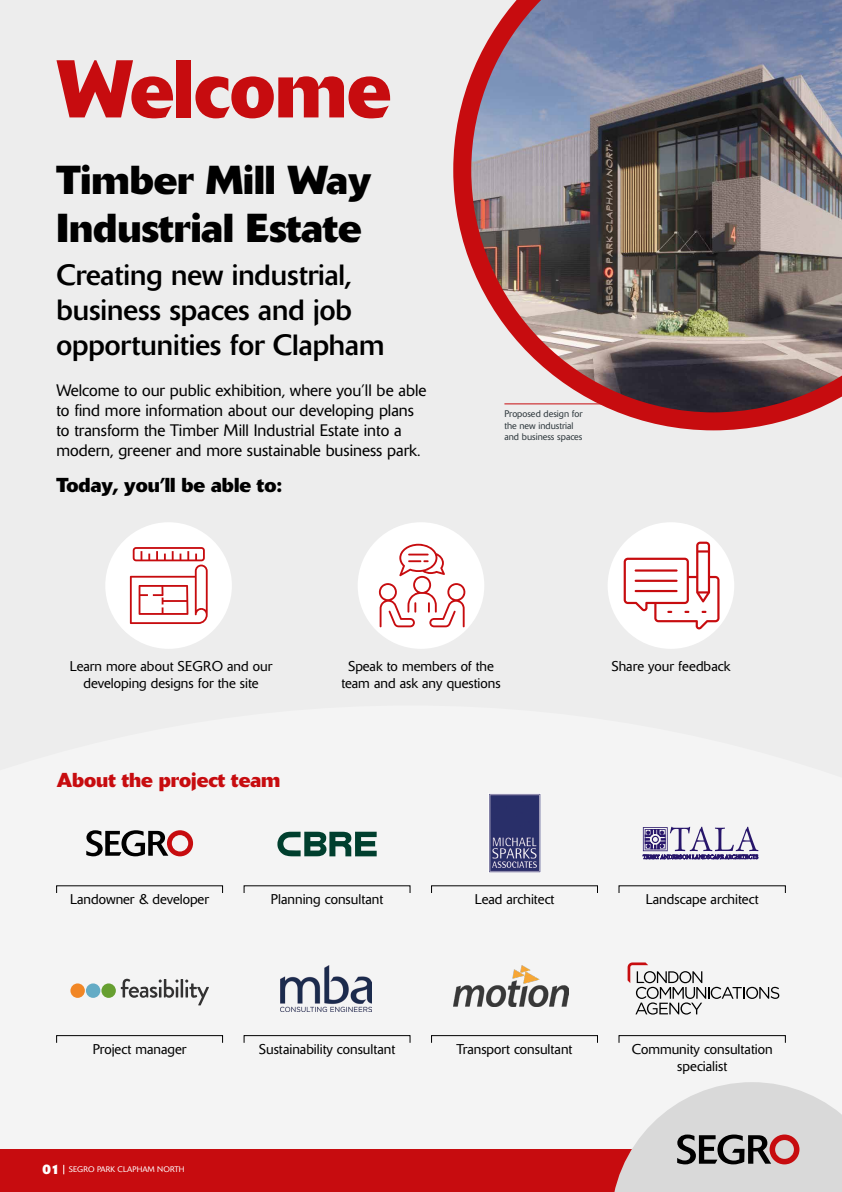
<style>
.page{position:relative;width:842px;height:1192px;background:#ededed}
.page>*{position:absolute;margin:0;border:0;box-sizing:border-box;transform-origin:0 0}
.t1{font:700 81px "Delta BQ";color:#c70c0f;scale:.93 1}
.t2{font:700 40px/48px "Delta BQ";color:#000}
.t3{font:29px/34.8px "Delta BQ";color:#000}
.t4{font:700 20px "Delta BQ";color:#000}
.t5{font:700 20px "Delta BQ";color:#c70c0f}
.t6{font:300 16.5px/19.8px "Delta BQ";color:#000}
.t7{font:300 14px/16.8px "Delta BQ";color:#000;text-align:center}
.t8{font:300 9.5px/11.4px "Delta BQ";color:#2c363b}
.t9{font:300 8px "Delta BQ";letter-spacing:.02em;color:#fff}
.s1{font-weight:700;font-size:13.6px}
</style>
<div class="page">
<img style="left:453px;top:0;width:389px;height:430px">
<div style="left:56px;top:1035px;width:167px;height:8px;border:1px solid #000"></div>
<div style="left:244px;top:1035px;width:166px;height:8px;border:1px solid #000"></div>
<div style="left:431px;top:1035px;width:167px;height:8px;border:1px solid #000"></div>
<div style="left:619px;top:1035px;width:166px;height:8px;border:1px solid #000"></div>
<svg style="left:628px;top:962px;width:151px;height:53px"></svg>
<div style="left:105px;top:522px;width:127px;height:127px;background:#fff;border-radius:50%"></div>
<div style="left:608px;top:522px;width:126px;height:127px;background:#fff;border-radius:50%"></div>
<svg style="left:277px;top:832px;width:100px;height:24px"></svg>
<svg style="left:624px;top:542px;width:95px;height:87px"></svg>
<svg style="left:130px;top:547px;width:78px;height:77px"></svg>
<div style="left:358px;top:522px;width:126px;height:127px;background:#fff;border-radius:50%"></div>
<svg style="left:378px;top:544px;width:88px;height:83px"></svg>
<svg style="left:643px;top:827px;width:115px;height:32px"></svg>
<img style="left:489px;top:794px;width:51px;height:78px">
<img style="left:453px;top:966px;width:115px;height:40px">
<img style="left:280px;top:966px;width:91px;height:45px">
<hr style="left:504px;top:403px;width:112px;height:1px;background:#c70c0f">
<svg style="left:121px;top:979px;width:88px;height:26px"></svg>
<div style="left:101px;top:983px;width:15px;height:15px;background:#669f30;border-radius:50%"></div>
<div style="left:86px;top:983px;width:14px;height:15px;background:#64abc5;border-radius:50%"></div>
<div style="left:70px;top:983px;width:15px;height:15px;background:#f18625;border-radius:50%"></div>
<div style="left:0;top:1149px;width:842px;height:43px;background:#c70c0f"></div>
<svg style="left:614px;top:1082px;width:228px;height:110px"></svg>
<svg style="left:86px;top:830px;width:107px;height:26px"></svg>
<h1 class="t1" style="left:56px;top:37px;width:361px">Welcome</h1>
<h2 class="t2" style="left:56px;top:155px;width:317px">Timber Mill Way<br>Industrial Estate</h2>
<h3 class="t3" style="left:56px;top:258px;width:330px">Creating new industrial, business spaces and job opportunities for Clapham</h3>
<p class="t6" style="left:56px;top:381px;width:371px">Welcome to our public exhibition, where you’ll be able to find more information about our developing plans to transform the Timber Mill Industrial Estate into a modern, greener and more sustainable business park.</p>
<h3 class="t4" style="left:56px;top:473px;width:227px">Today, you’ll be able to:</h3>
<p class="t8" style="left:504px;top:408px;width:80px">Proposed design for the new industrial and business spaces</p>
<p class="t7" style="left:70px;top:658px;width:204px">Learn more about SEGRO and our developing designs for the site</p>
<p class="t7" style="left:341px;top:658px;width:161px">Speak to members of the team and ask any questions</p>
<p class="t7" style="left:611px;top:658px;width:121px">Share your feedback</p>
<h3 class="t5" style="left:57px;top:767px;width:225px">About the project team</h3>
<p class="t7" style="left:70px;top:891px;width:140px">Landowner &amp; developer</p>
<p class="t7" style="left:271px;top:891px;width:114px">Planning consultant</p>
<p class="t7" style="left:93px;top:1041px;width:95px">Project manager</p>
<p class="t9" style="left:43px;top:1165px;width:143px"><span class="s1">01</span> SEGRO PARK CLAPHAM NORTH</p>
<p class="t7" style="left:259px;top:1041px;width:138px">Sustainability consultant</p>
<p class="t7" style="left:475px;top:891px;width:81px">Lead architect</p>
<p class="t7" style="left:457px;top:1041px;width:117px">Transport consultant</p>
<p class="t7" style="left:646px;top:891px;width:114px">Landscape architect</p>
<p class="t7" style="left:632px;top:1041px;width:142px">Community consultation specialist</p>
</div>
